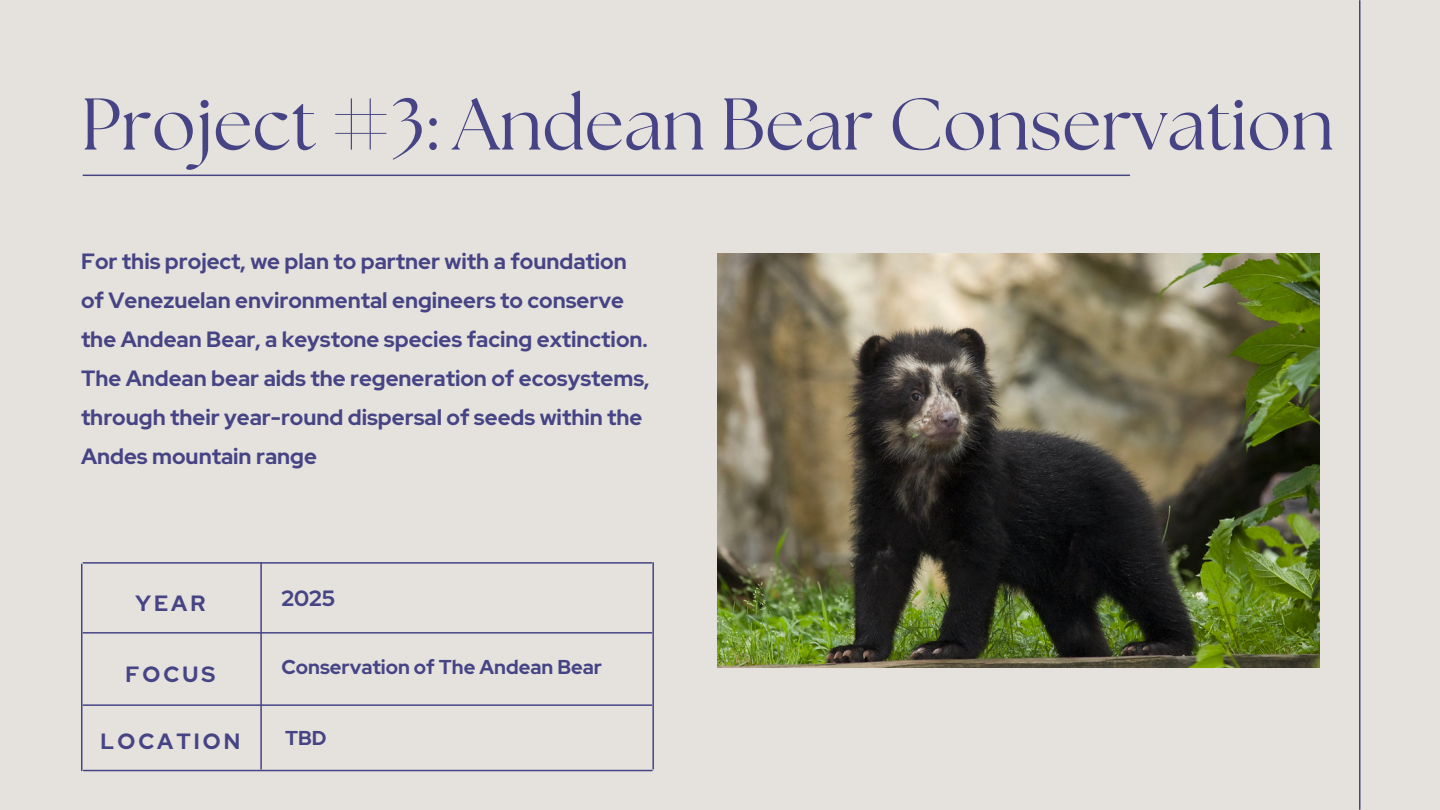
<style>
.page{position:relative;width:1440px;height:810px;background:#e5e2dd}
.page>*{position:absolute;margin:0;border:0;box-sizing:border-box;transform-origin:0 0}
.t1{font:73px "The Seasons";color:#464485}
.t2{font:700 22px/39px "Red Hat Display";color:#464485}
.t3{font:700 22px "Red Hat Display";letter-spacing:.14em;color:#464485}
.t4{font:700 20px "Red Hat Display";color:#464485}
</style>
<div class="page">
<hr style="left:1359px;top:1px;width:1px;height:808px;background:#464485">
<hr style="left:81px;top:564px;width:1px;height:207px;background:#464485">
<hr style="left:83px;top:704px;width:569px;height:2px;background:#464485">
<hr style="left:83px;top:562px;width:569px;height:2px;background:#464485">
<hr style="left:260px;top:563px;width:2px;height:206px;background:#464485">
<hr style="left:652px;top:563px;width:2px;height:206px;background:#464485">
<hr style="left:83px;top:632px;width:569px;height:2px;background:#464485">
<hr style="left:83px;top:175px;width:1047px;height:1px;background:#464485">
<hr style="left:84px;top:770px;width:568px;height:1px;background:#464485">
<img style="left:718px;top:253px;width:602px;height:414px">
<h1 class="t1" style="left:81px;top:91px;width:1254px">Project #3: Andean Bear Conservation</h1>
<p class="t2" style="left:81px;top:242px;width:570px">For this project, we plan to partner with a foundation of Venezuelan environmental engineers to conserve the Andean Bear, a keystone species facing extinction.<br>The Andean bear aids the regeneration of ecosystems, through their year-round dispersal of seeds within the Andes mountain range</p>
<p class="t2" style="left:135px;top:583px;width:71px">YEAR</p>
<p class="t2" style="left:282px;top:578px;width:55px">2025</p>
<p class="t2" style="left:125px;top:654px;width:91px">FOCUS</p>
<p class="t4" style="left:282px;top:654px;width:322px">Conservation of The Andean Bear</p>
<p class="t3" style="left:101px;top:727px;width:141px">LOCATION</p>
<p class="t4" style="left:285px;top:725px;width:43px">TBD</p>
</div>
